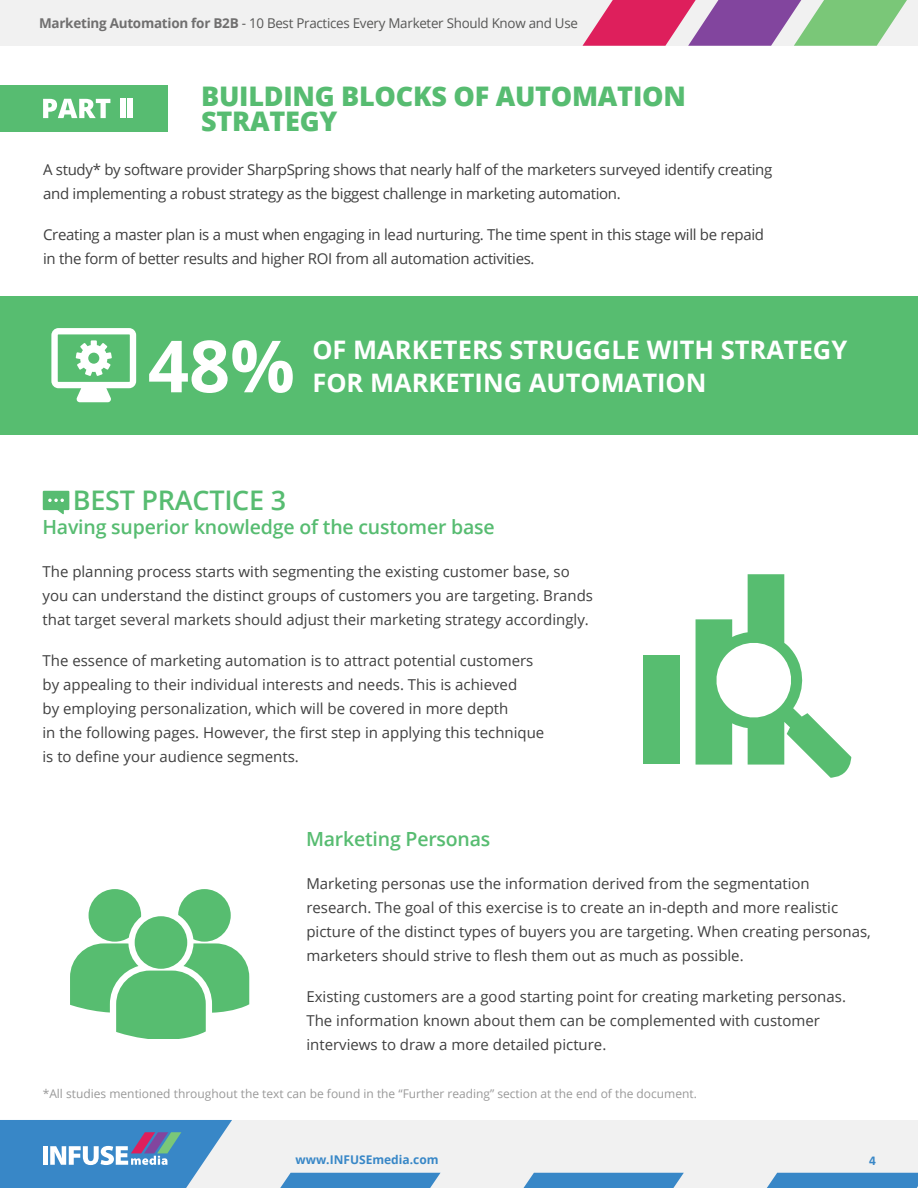
<style>
.page{position:relative;width:918px;height:1188px;background:#fff}
.page>*{position:absolute;margin:0;border:0;box-sizing:border-box;transform-origin:0 0}
.t1{font:800 27px/25.5px "Open Sans";letter-spacing:-.01em;color:#57bc71}
.t2{font:600 27px "Open Sans";letter-spacing:-.01em;color:#57bc71}
.t3{font:700 25.5px/33px "Open Sans";color:#fff}
.t4{font:600 19.5px "Open Sans";letter-spacing:-.01em;color:#57bc71}
.t5{font:15px/24px "Open Sans";color:#3f3f3f}
.t6{font:15px/24px "Open Sans";letter-spacing:-.02em;color:#3f3f3f}
.t7{font:13.5px "Open Sans";letter-spacing:-.02em;color:#575756}
.t8{font:700 13.5px "Calibri";color:#3887c7}
.t9{font:12px "Open Sans";color:#999}
.t10{font:700 12px "Open Sans";color:#3887c7}
.s1{font-weight:700;color:#706f6f}
</style>
<div class="page">
<div style="left:0;top:0;width:918px;height:46px;background:#f1f1f1"></div>
<svg style="left:0;top:1120px;width:918px;height:68px"></svg>
<svg style="left:583px;top:0;width:324px;height:46px"></svg>
<div style="left:0;top:296px;width:918px;height:138px;background:#57bd70"></div>
<div style="left:0;top:85px;width:168px;height:47px;background:#57bc71"></div>
<svg style="left:43px;top:99px;width:67px;height:19px"></svg>
<div style="left:120px;top:99px;width:5px;height:19px;background:#fff"></div>
<div style="left:128px;top:99px;width:5px;height:19px;background:#fff"></div>
<svg style="left:43px;top:491px;width:26px;height:24px"></svg>
<svg style="left:51px;top:328px;width:85px;height:74px"></svg>
<svg style="left:149px;top:340px;width:144px;height:53px"></svg>
<div style="left:643px;top:655px;width:37px;height:108px;background:#57bd70"></div>
<svg style="left:696px;top:574px;width:156px;height:204px"></svg>
<svg style="left:70px;top:890px;width:179px;height:149px"></svg>
<p class="t7" style="left:39px;top:14px;width:540px"><span class="s1">Marketing Automation for B2B</span> - 10 Best Practices Every Marketer Should Know and Use</p>
<h1 class="t1" style="left:201px;top:82px;width:486px">BUILDING BLOCKS OF AUTOMATION<br>STRATEGY</h1>
<p class="t6" style="left:43px;top:157px;width:731px">A study* by software provider SharpSpring shows that nearly half of the marketers surveyed identify creating and implementing a robust strategy as the biggest challenge in marketing automation.</p>
<p class="t6" style="left:43px;top:222px;width:723px">Creating a master plan is a must when engaging in lead nurturing. The time spent in this stage will be repaid in the form of better results and higher ROI from all automation activities.</p>
<h2 class="t3" style="left:312px;top:333px;width:536px">OF MARKETERS STRUGGLE WITH STRATEGY<br>FOR MARKETING AUTOMATION</h2>
<h1 class="t2" style="left:73px;top:482px;width:215px">BEST PRACTICE 3</h1>
<h3 class="t4" style="left:43px;top:513px;width:454px">Having superior knowledge of the customer base</h3>
<p class="t5" style="left:43px;top:559px;width:552px">The planning process starts with segmenting the existing customer base, so you can understand the distinct groups of customers you are targeting. Brands that target several markets should adjust their marketing strategy accordingly.</p>
<p class="t5" style="left:43px;top:648px;width:503px">The essence of marketing automation is to attract potential customers by appealing to their individual interests and needs. This is achieved<br>by employing personalization, which will be covered in more depth<br>in the following pages. However, the first step in applying this technique is to define your audience segments.</p>
<h3 class="t4" style="left:306px;top:825px;width:186px">Marketing Personas</h3>
<p class="t5" style="left:306px;top:872px;width:566px">Marketing personas use the information derived from the segmentation research. The goal of this exercise is to create an in-depth and more realistic picture of the distinct types of buyers you are targeting. When creating personas, marketers should strive to flesh them out as much as possible.</p>
<p class="t5" style="left:306px;top:985px;width:541px">Existing customers are a good starting point for creating marketing personas.<br>The information known about them can be complemented with customer interviews to draw a more detailed picture.</p>
<p class="t9" style="left:43px;top:1085px;width:656px">*All studies mentioned throughout the text can be found in the “Further reading” section at the end of the document.</p>
<p class="t10" style="left:295px;top:1151px;width:145px">www.INFUSEmedia.com</p>
<p class="t8" style="left:869px;top:1152px;width:8px">4</p>
</div>
